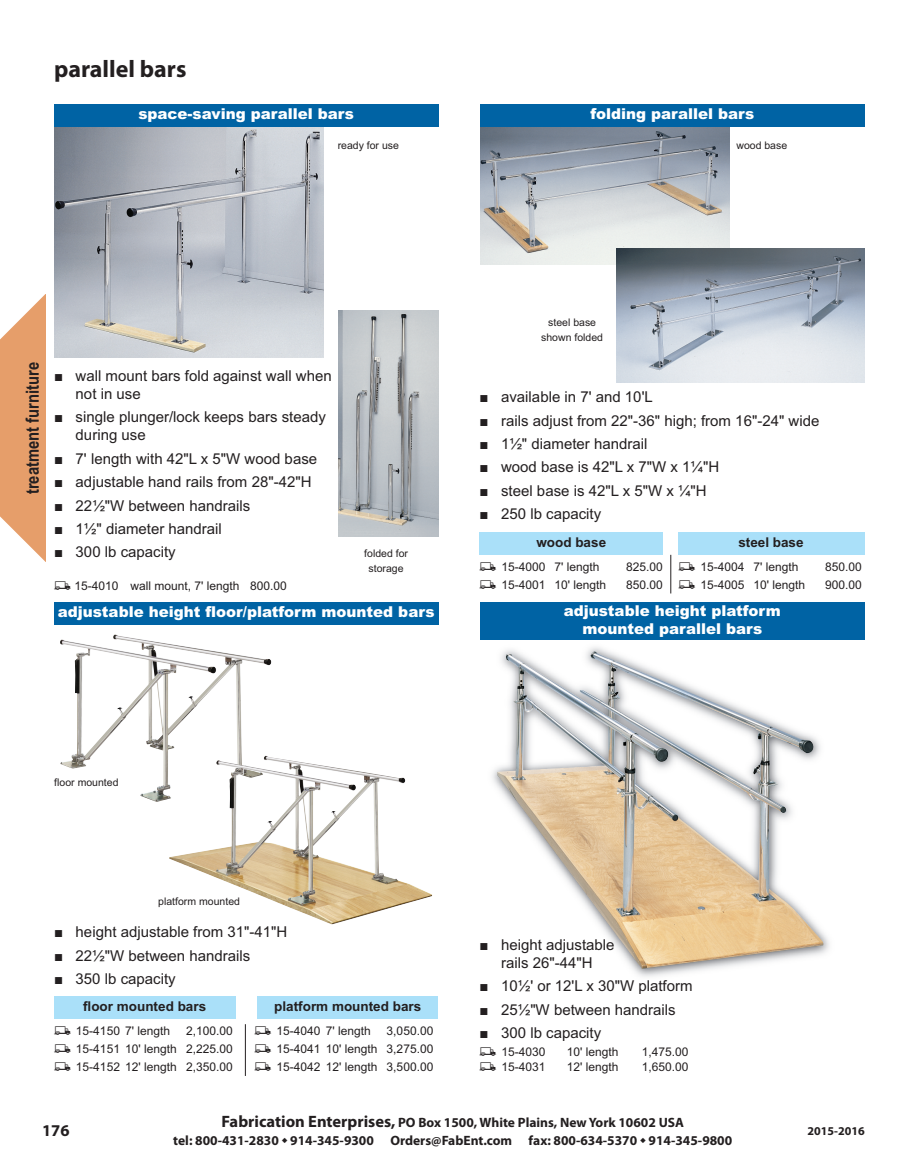
<style>
.page{position:relative;width:905px;height:1175px;background:#fff}
.page>*{position:absolute;margin:0;border:0;box-sizing:border-box;transform-origin:0 0}
.t1{font:700 24px "Myriad Pro";color:#231f20}
.t2{font:700 18px "Arial Narrow";color:#231f20}
.t3{font:700 16.5px "Myriad Pro";color:#231f20}
.t4{font:15px/18px "Arial";color:#231f20}
.t5{font:900 15px/18px "Arial";color:#fff;text-align:center}
.t6{font:700 13.5px/17.5px "Myriad Pro";color:#231f20;text-align:center}
.t7{font:700 13.5px "Arial";color:#231f20}
.t8{font:12px/18px "Arial";color:#231f20;text-align:justify}
.t9{font:700 12px "Myriad Pro";color:#231f20}
.t10{font:10.5px/15px "Arial";color:#231f20;text-align:center}
.s1{font-family:"Mini Pics Lil Vehicles";font-size:10.5px}
.s2{font-size:16.5px}
</style>
<div class="page">
<img style="left:492px;top:647px;width:337px;height:330px">
<img style="left:497px;top:651px;width:326px;height:317px">
<img style="left:54px;top:127px;width:269px;height:230px">
<div style="left:0;top:294px;width:45px;height:267px;background:#e69e6a"></div>
<svg style="left:0;top:501px;width:46px;height:61px"></svg>
<svg style="left:0;top:294px;width:46px;height:61px"></svg>
<div style="left:480px;top:602px;width:384px;height:38px;background:#0063a4"></div>
<div style="left:54px;top:104px;width:384px;height:23px;background:#0063a4"></div>
<img style="left:480px;top:127px;width:250px;height:138px">
<div style="left:480px;top:104px;width:384px;height:23px;background:#0063a4"></div>
<img style="left:339px;top:310px;width:99px;height:226px">
<div style="left:54px;top:602px;width:384px;height:23px;background:#0063a4"></div>
<img style="left:60px;top:634px;width:211px;height:168px">
<img style="left:169px;top:755px;width:263px;height:169px">
<hr style="left:670px;top:555px;width:1px;height:38px;background:#231f20">
<hr style="left:245px;top:1024px;width:1px;height:52px;background:#231f20">
<img style="left:616px;top:248px;width:248px;height:134px">
<div style="left:479px;top:532px;width:184px;height:23px;background:#aae0f9"></div>
<div style="left:677px;top:532px;width:187px;height:23px;background:#aae0f9"></div>
<div style="left:54px;top:996px;width:181px;height:23px;background:#aae0f9"></div>
<div style="left:257px;top:996px;width:181px;height:23px;background:#aae0f9"></div>
<h1 class="t1" style="left:54px;top:59px;width:134px">parallel bars</h1>
<p class="t5" style="left:138px;top:105px;width:217px">space-saving parallel bars</p>
<p class="t10" style="left:338px;top:138px;width:63px">ready for use</p>
<p class="t5" style="left:590px;top:105px;width:165px">folding parallel bars</p>
<p class="t10" style="left:736px;top:138px;width:52px">wood base</p>
<p class="t2" style="left:22px;top:494px;width:134px;rotate:-90deg">treatment furniture</p>
<p class="t4" style="left:76px;top:367px;width:257px;text-indent:-22px">■ wall mount bars fold against wall when not in use</p>
<p class="t4" style="left:76px;top:408px;width:252px;text-indent:-22px">■ single plunger/lock keeps bars steady during use</p>
<p class="t4" style="left:54px;top:449px;width:265px">■ 7' length with 42"L x 5"W wood base</p>
<p class="t4" style="left:54px;top:473px;width:259px">■ adjustable hand rails from 28"-42"H</p>
<p class="t4" style="left:54px;top:496px;width:198px">■ 22½"W between handrails</p>
<p class="t4" style="left:54px;top:520px;width:169px">■ 1½" diameter handrail</p>
<p class="t4" style="left:54px;top:543px;width:123px">■ 300 lb capacity</p>
<p class="t8" style="left:54px;top:577px;width:234px"><span class="s1">f</span> 15-4010 wall mount, 7' length 800.00</p>
<p class="t10" style="left:364px;top:545px;width:45px">folded for storage</p>
<p class="t5" style="left:58px;top:603px;width:378px">adjustable height floor/platform mounted bars</p>
<p class="t10" style="left:541px;top:315px;width:63px">steel base shown folded</p>
<p class="t4" style="left:479px;top:388px;width:175px">■ available in 7' and 10'L</p>
<p class="t4" style="left:479px;top:411px;width:341px">■ rails adjust from 22"-36" high; from 16"-24" wide</p>
<p class="t4" style="left:479px;top:435px;width:169px">■ 1½" diameter handrail</p>
<p class="t4" style="left:479px;top:458px;width:241px">■ wood base is 42"L x 7"W x 1¼"H</p>
<p class="t4" style="left:479px;top:481px;width:229px">■ steel base is 42"L x 5"W x ¼"H</p>
<p class="t4" style="left:479px;top:505px;width:123px">■ 250 lb capacity</p>
<p class="t7" style="left:536px;top:534px;width:71px">wood base</p>
<p class="t7" style="left:738px;top:534px;width:67px">steel base</p>
<p class="t8" style="left:479px;top:558px;width:121px"><span class="s1">f</span> 15-4000 7' length</p>
<p class="t8" style="left:626px;top:558px;width:38px">825.00</p>
<p class="t8" style="left:479px;top:576px;width:128px"><span class="s1">f</span> 15-4001 10' length</p>
<p class="t8" style="left:626px;top:576px;width:38px">850.00</p>
<p class="t8" style="left:678px;top:558px;width:121px"><span class="s1">f</span> 15-4004 7' length</p>
<p class="t8" style="left:825px;top:558px;width:38px">850.00</p>
<p class="t8" style="left:678px;top:576px;width:128px"><span class="s1">f</span> 15-4005 10' length</p>
<p class="t8" style="left:825px;top:576px;width:38px">900.00</p>
<p class="t5" style="left:563px;top:602px;width:219px">adjustable height platform mounted parallel bars</p>
<p class="t10" style="left:54px;top:774px;width:66px">floor mounted</p>
<p class="t10" style="left:158px;top:894px;width:83px">platform mounted</p>
<p class="t4" style="left:54px;top:923px;width:235px">■ height adjustable from 31"-41"H</p>
<p class="t4" style="left:54px;top:946px;width:198px">■ 22½"W between handrails</p>
<p class="t4" style="left:54px;top:970px;width:123px">■ 350 lb capacity</p>
<p class="t7" style="left:83px;top:998px;width:124px">floor mounted bars</p>
<p class="t7" style="left:274px;top:998px;width:149px">platform mounted bars</p>
<p class="t8" style="left:54px;top:1021px;width:118px"><span class="s1">f</span> 15-4150 7' length</p>
<p class="t8" style="left:54px;top:1021px;width:180px;text-indent:132px">2,100.00 <span class="s1">f</span> 15-4151 10' length 2,225.00 <span class="s1">f</span> 15-4152 12' length 2,350.00</p>
<p class="t8" style="left:254px;top:1021px;width:118px"><span class="s1">f</span> 15-4040 7' length</p>
<p class="t8" style="left:254px;top:1021px;width:180px;text-indent:132px">3,050.00 <span class="s1">f</span> 15-4041 10' length 3,275.00 <span class="s1">f</span> 15-4042 12' length 3,500.00</p>
<p class="t4" style="left:479px;top:935px;width:137px;text-align:center">■ height adjustable rails 26"-44"H</p>
<p class="t4" style="left:479px;top:977px;width:215px">■ 10½' or 12'L x 30"W platform</p>
<p class="t4" style="left:479px;top:1000px;width:198px">■ 25½"W between handrails</p>
<p class="t4" style="left:479px;top:1023px;width:123px">■ 300 lb capacity</p>
<p class="t8" style="left:479px;top:1042px;width:67px"><span class="s1">f</span> 15-4030</p>
<p class="t8" style="left:567px;top:1042px;width:53px">10' length</p>
<p class="t8" style="left:641px;top:1042px;width:48px">1,475.00</p>
<p class="t8" style="left:479px;top:1057px;width:67px"><span class="s1">f</span> 15-4031</p>
<p class="t8" style="left:567px;top:1057px;width:53px">12' length</p>
<p class="t8" style="left:641px;top:1057px;width:48px">1,650.00</p>
<p class="t6" style="left:173px;top:1114px;width:560px"><span class="s2">Fabrication Enterprises,</span> PO Box 1500, White Plains, New York 10602 USA<br>tel: 800-431-2830 ◆ 914-345-9300 Orders@FabEnt.com fax: 800-634-5370 ◆ 914-345-9800</p>
<p class="t3" style="left:42px;top:1124px;width:29px">176</p>
<p class="t9" style="left:807px;top:1126px;width:59px">2015-2016</p>
</div>
